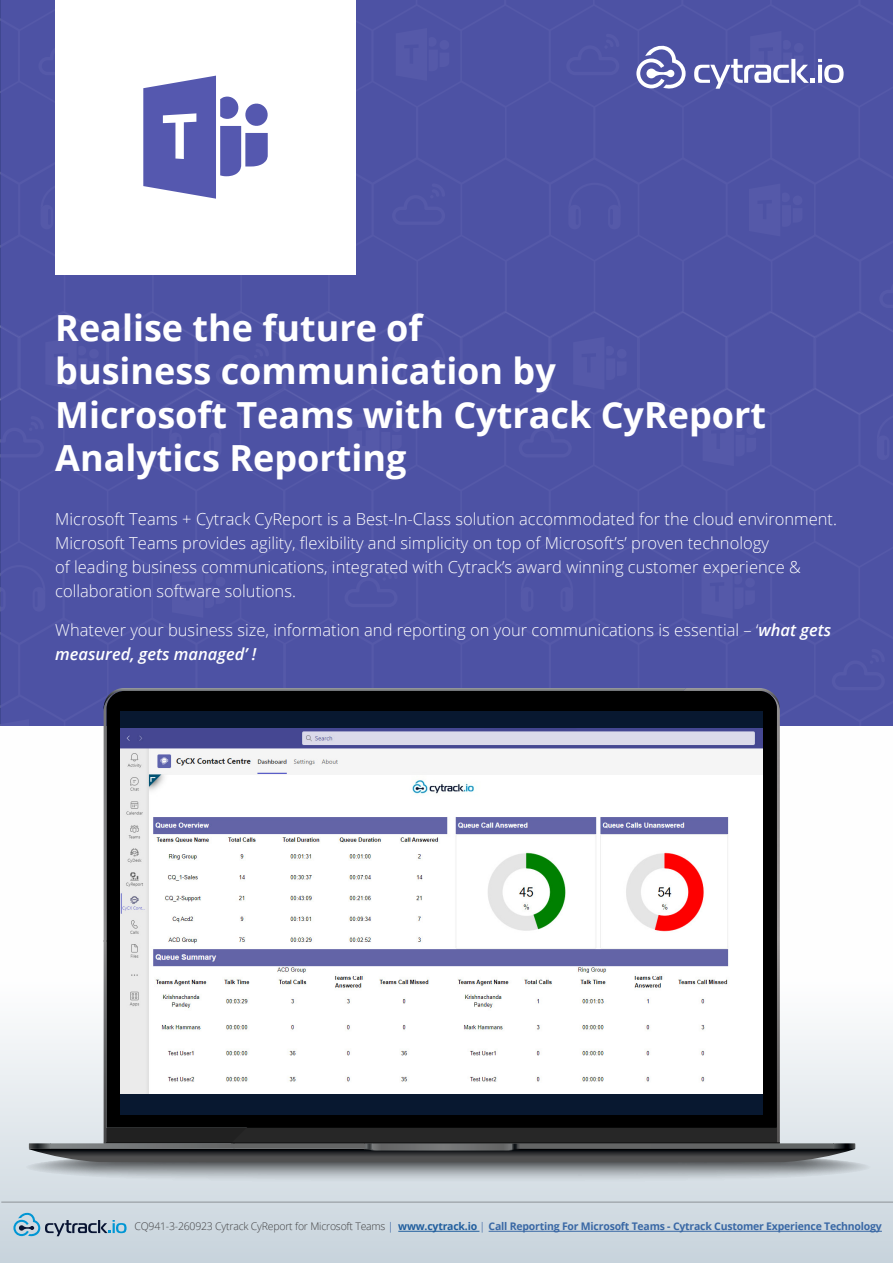
<style>
.page{position:relative;width:893px;height:1263px;background:#fff}
.page>*{position:absolute;margin:0;border:0;box-sizing:border-box;transform-origin:0 0}
.t1{font:700 36px/43.2px "Open Sans";color:#fff}
.t2{font:300 16.5px/24px "Open Sans";color:#fff}
.t3{font:700 10.5px "Open Sans";letter-spacing:-.02em;color:#3a68a5}
.s1{font-weight:600;font-style:italic}
.s2{font-weight:300;color:#414042}
.s3{font-weight:300;color:#245299}
.s4{color:#215e9e}
</style>
<div class="page">
<div style="left:0;top:721px;width:893px;height:542px;background:linear-gradient(to bottom,#fff,#d3dce3)"></div>
<div style="left:1px;top:0;width:892px;height:726px;background:#4d52a4"></div>
<div style="left:55px;top:0;width:301px;height:274px;background:#fff"></div>
<svg style="left:143px;top:75px;width:125px;height:124px"></svg>
<svg style="left:636px;top:45px;width:50px;height:44px"></svg>
<svg style="left:694px;top:58px;width:150px;height:31px"></svg>
<svg style="left:25px;top:1149px;width:846px;height:36px;background:#a5abaf"></svg>
<hr style="left:1px;top:1202px;width:892px;height:1px;background:#000">
<svg style="left:29px;top:1142px;width:826px;height:20px;background:#4c4e4f"></svg>
<svg style="left:114px;top:688px;width:569px;height:3px;background:#818488"></svg>
<img style="left:777px;top:710px;width:3px;height:432px">
<img style="left:683px;top:688px;width:97px;height:22px">
<img style="left:683px;top:1128px;width:94px;height:14px">
<img style="left:231px;top:1142px;width:549px;height:1px">
<svg style="left:104px;top:697px;width:579px;height:445px;background:#2f2f2f"></svg>
<div style="left:107px;top:691px;width:670px;height:437px;background:#000"></div>
<div style="left:120px;top:712px;width:643px;height:403px;background:#081830"></div>
<img style="left:120px;top:728px;width:643px;height:365px">
<hr style="left:489px;top:1231px;width:393px;height:1px;background:#3a68a5">
<hr style="left:398px;top:1231px;width:81px;height:1px;background:#215e9e">
<svg style="left:13px;top:1210px;width:114px;height:27px;background:#a6bdcb"></svg>
<h1 class="t1" style="left:55px;top:306px;width:712px">Realise the future of<br>business communication by<br>Microsoft Teams with Cytrack CyReport<br>Analytics Reporting</h1>
<p class="t2" style="left:55px;top:506px;width:783px">Microsoft Teams + Cytrack CyReport is a Best-In-Class solution accommodated for the cloud environment.<br>Microsoft Teams provides agility, flexibility and simplicity on top of Microsoft’s’ proven technology<br>of leading business communications, integrated with Cytrack’s award winning customer experience &amp; collaboration software solutions.</p>
<p class="t2" style="left:55px;top:617px;width:777px">Whatever your business size, information and reporting on your communications is essential – ‘<span class="s1">what gets measured, gets managed’ !</span></p>
<p class="t3" style="left:134px;top:1219px;width:749px"><span class="s2">CQ941-3-260923 Cytrack CyReport for Microsoft Teams</span> <span class="s3">|</span> <span class="s4">www.cytrack.io</span> <span class="s3">|</span> Call Reporting For Microsoft Teams - Cytrack Customer Experience Technology</p>
</div>
